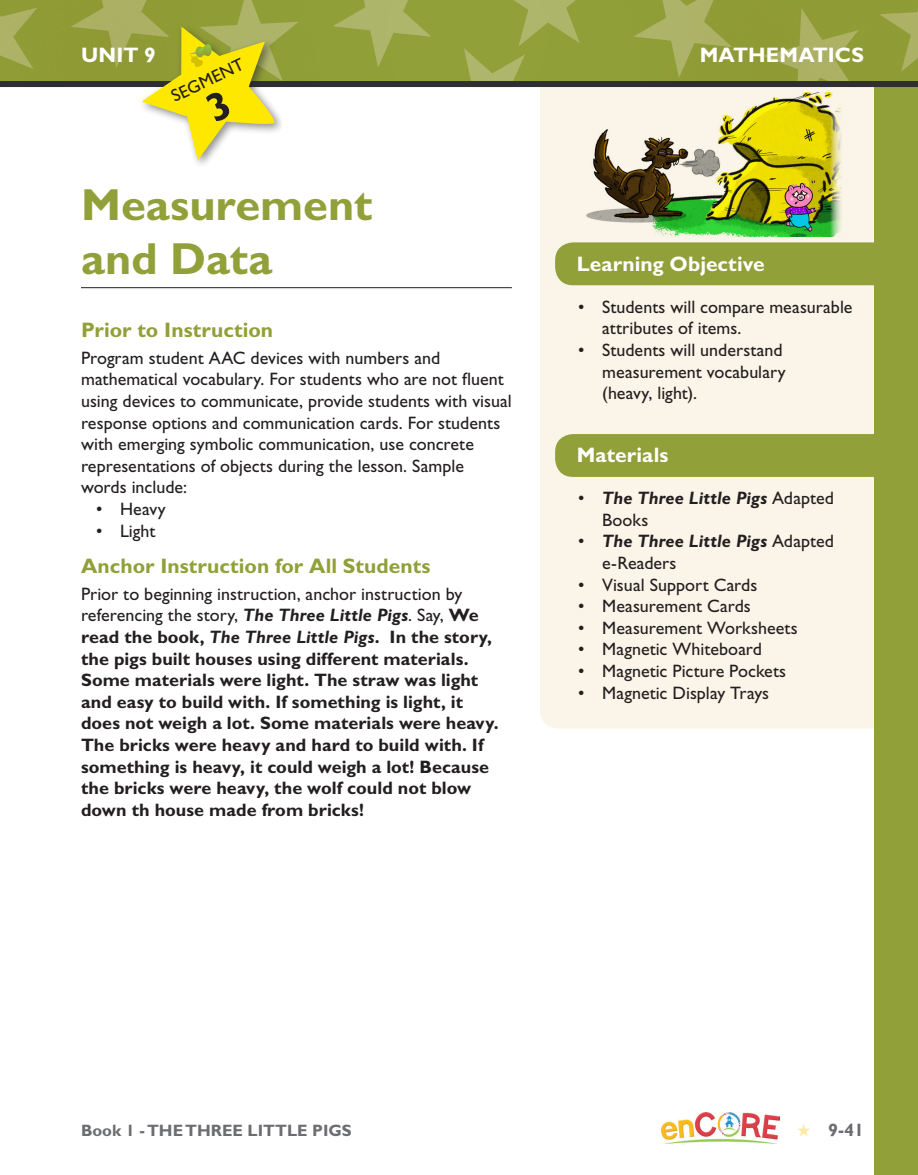
<style>
.page{position:relative;width:918px;height:1175px;background:#fff}
.page>*{position:absolute;margin:0;border:0;box-sizing:border-box;transform-origin:0 0}
.hd1{font:700 45px/54px "Gill Sans Std";color:#91a039}
.sidebar_hd{font:700 21px "Gill Sans Std";letter-spacing:.005em;color:#fff}
.hd2-green{font:700 21px "Gill Sans Std";letter-spacing:.005em;color:#91a039}
.body{font:18px/21.6px "Gill Sans Std";color:#231f20}
.body-2{font:700 18px/21.6px "Gill Sans Std";letter-spacing:.005em;color:#231f20}
.t1{font:italic 700 18px/21.6px "Gill Sans Std";letter-spacing:.005em;color:#231f20}
.t2{font:700 18px "Gill Sans Std";color:#6c6d70}
.segment{font:17.7px "Gill Sans Std";color:#231f20}
.t3{font:700 16.5px "Gill Sans Std";color:#6c6d70}
.s1{font-weight:400}
.s2{font-style:italic}
.s3{font-weight:400;font-style:normal}
</style>
<div class="page">
<img style="left:662px;top:1112px;width:117px;height:31px">
<svg style="left:797px;top:1124px;width:13px;height:12px"></svg>
<hr style="left:81px;top:287px;width:431px;height:1px;background:#231f20">
<div style="left:540px;top:87px;width:335px;height:641px;background:#faf5e8"></div>
<div style="left:875px;top:84px;width:43px;height:1090px;background:#91a039"></div>
<div style="left:555px;top:434px;width:320px;height:43px;background:#91a039"></div>
<div style="left:555px;top:242px;width:320px;height:43px;background:#91a039"></div>
<div style="left:0;top:81px;width:918px;height:6px;background:#302f2f"></div>
<img style="left:0;top:0;width:918px;height:81px">
<img style="left:583px;top:92px;width:260px;height:145px">
<svg style="left:71px;top:0;width:228px;height:160px"></svg>
<p class="sidebar_hd" style="left:81px;top:42px;width:76px">UNIT 9</p>
<p class="segment" style="left:168px;top:88px;width:79px;rotate:-26deg">SEGMENT</p>
<p class="hd1" style="left:81px;top:177px;width:293px">Measurement and Data</p>
<p class="hd2-green" style="left:81px;top:317px;width:194px">Prior to Instruction</p>
<p class="body" style="left:81px;top:347px;width:432px">Program student AAC devices with numbers and mathematical vocabulary. For students who are not fluent using devices to communicate, provide students with visual response options and communication cards. For students with emerging symbolic communication, use concrete representations of objects during the lesson. Sample words include:</p>
<p class="body" style="left:96px;top:498px;width:71px">• Heavy</p>
<p class="body" style="left:96px;top:520px;width:61px">• Light</p>
<p class="hd2-green" style="left:81px;top:553px;width:351px">Anchor Instruction for All Students</p>
<p class="body-2" style="left:81px;top:583px;width:419px"><span class="s1">Prior to beginning instruction, anchor instruction by referencing the story,</span> <span class="s2">The Three Little Pigs</span><span class="s1">. Say,</span> We read the book, <span class="s2">The Three Little Pigs</span>. In the story, the pigs built houses using different materials.<br>Some materials were light. The straw was light and easy to build with. If something is light, it does not weigh a lot. Some materials were heavy.<br>The bricks were heavy and hard to build with. If something is heavy, it could weigh a lot! Because the bricks were heavy, the wolf could not blow down th house made from bricks!</p>
<p class="sidebar_hd" style="left:675px;top:42px;width:166px">MATHEMATICS</p>
<p class="sidebar_hd" style="left:700px;top:42px;width:166px">MATHEMATICS</p>
<p class="sidebar_hd" style="left:577px;top:251px;width:189px">Learning Objective</p>
<p class="body" style="left:602px;top:296px;width:252px;text-indent:-24px">• Students will compare measurable attributes of items.</p>
<p class="body" style="left:602px;top:339px;width:185px;text-indent:-24px">• Students will understand measurement vocabulary (heavy, light).</p>
<p class="sidebar_hd" style="left:577px;top:443px;width:93px">Materials</p>
<p class="t1" style="left:602px;top:487px;width:233px;text-indent:-24px"><span class="s3">•</span> The Three Little Pigs <span class="s3">Adapted<br>Books</span></p>
<p class="t1" style="left:602px;top:530px;width:233px;text-indent:-24px"><span class="s3">•</span> The Three Little Pigs <span class="s3">Adapted e-Readers</span></p>
<p class="body" style="left:578px;top:574px;width:181px">• Visual Support Cards</p>
<p class="body" style="left:578px;top:595px;width:174px">• Measurement Cards</p>
<p class="body" style="left:578px;top:617px;width:221px">• Measurement Worksheets</p>
<p class="body" style="left:578px;top:638px;width:185px">• Magnetic Whiteboard</p>
<p class="body" style="left:578px;top:660px;width:209px">• Magnetic Picture Pockets</p>
<p class="body" style="left:578px;top:682px;width:192px">• Magnetic Display Trays</p>
<p class="t3" style="left:81px;top:1121px;width:272px">Book 1 - THE THREE LITTLE PIGS</p>
<p class="t2" style="left:828px;top:1119px;width:37px">9-41</p>
</div>
